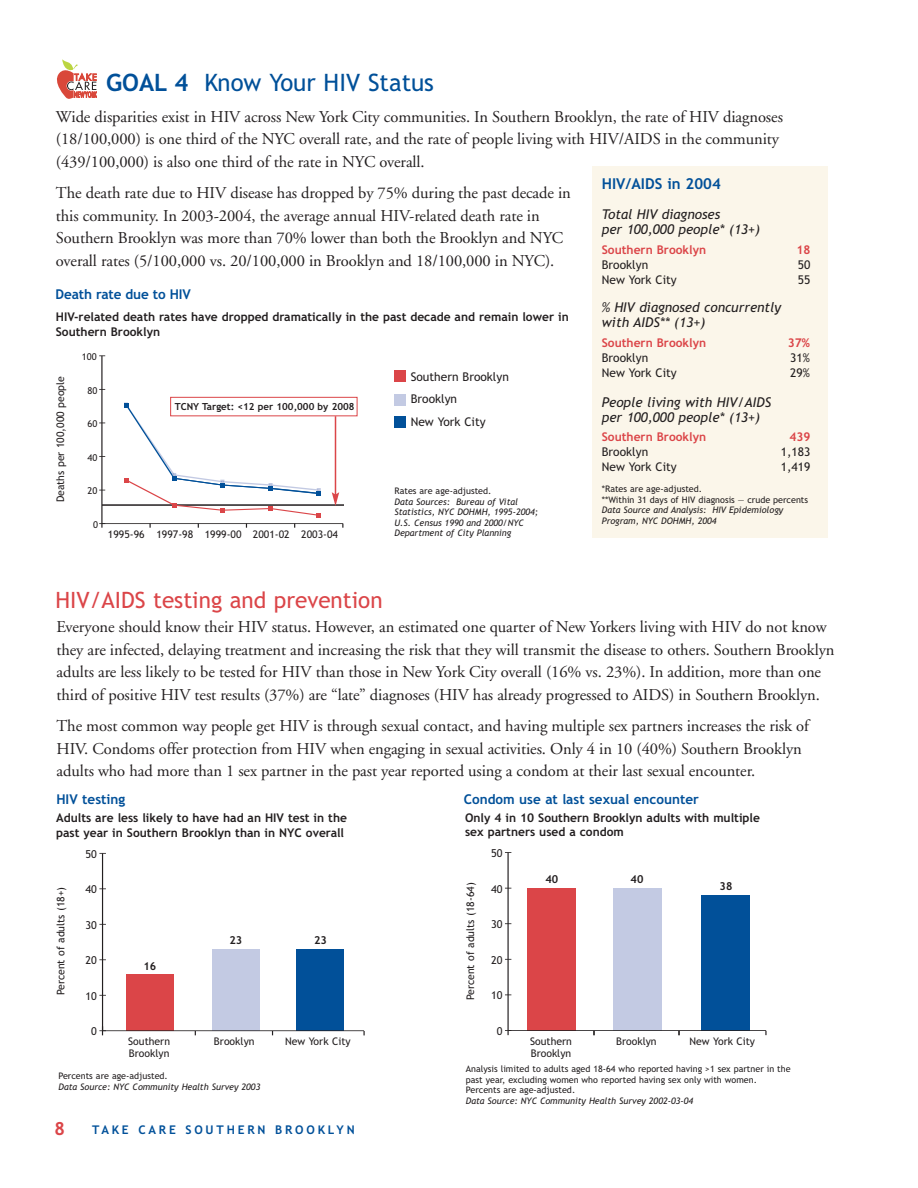
<style>
.page{position:relative;width:918px;height:1188px;background:#fff}
.page>*{position:absolute;margin:0;border:0;box-sizing:border-box;transform-origin:0 0}
.t1{font:24px "Trebuchet MS";color:#015099}
.t2{font:22.5px "Trebuchet MS";color:#db4548}
.t3{font:700 18px "Trebuchet MSPS";color:#db4548}
.t4{font:16.5px/22.5px "Adobe Garamond";letter-spacing:-.005em;color:#231f20}
.t5{font:700 15px "Trebuchet MSPS";color:#015099}
.t6{font:italic 13.5px/15px "Trebuchet MSPS";color:#231f20}
.t7{font:700 13.5px "Trebuchet MSPS";color:#015099}
.t8{font:700 12px/15px "Trebuchet MSPS";color:#231f20}
.t9{font:12px/22.5px "Trebuchet MS";color:#231f20}
.t10{font:700 12px "Trebuchet MSPS";color:#db4548}
.t11{font:700 12px "Trebuchet MSPS";letter-spacing:.235em;color:#015099}
.t12{font:10.95px "Trebuchet MS";color:#231f20}
.t13{font:700 10.95px "Trebuchet MS";color:#231f20}
.t14{font:10.5px/12.6px "Trebuchet MS";color:#231f20}
.t15{font:700 9.75px "Trebuchet MSPS";color:#231f20}
.t16{font:9.45px "Trebuchet MS";color:#231f20}
.t17{font:9px/10.5px "Trebuchet MS";color:#231f20}
.t18{font:italic 9px/10.5px "Trebuchet MSPS";color:#231f20}
.s1{font-family:"Trebuchet MSPS";font-weight:700}
</style>
<div class="page">
<hr style="left:102px;top:504px;width:242px;height:2px;background:#231f20">
<div style="left:593px;top:166px;width:235px;height:372px;background:#fbf6ea"></div>
<div style="left:701px;top:895px;width:48px;height:135px;background:#015099"></div>
<div style="left:613px;top:888px;width:48px;height:142px;background:#c3cae3"></div>
<div style="left:528px;top:888px;width:48px;height:142px;background:#db4548"></div>
<hr style="left:508px;top:1030px;width:258px;height:1px;background:#231f20">
<hr style="left:508px;top:853px;width:1px;height:177px;background:#231f20">
<div style="left:296px;top:949px;width:47px;height:82px;background:#015099"></div>
<div style="left:212px;top:949px;width:47px;height:82px;background:#c3cae3"></div>
<div style="left:127px;top:974px;width:47px;height:57px;background:#db4548"></div>
<hr style="left:103px;top:1030px;width:261px;height:1px;background:#231f20">
<hr style="left:102px;top:853px;width:1px;height:178px;background:#231f20">
<svg style="left:99px;top:1026px;width:7px;height:9px"></svg>
<hr style="left:102px;top:523px;width:241px;height:1px;background:#231f20">
<hr style="left:102px;top:356px;width:1px;height:168px;background:#231f20">
<svg style="left:99px;top:523px;width:6px;height:5px"></svg>
<svg style="left:124px;top:402px;width:197px;height:115px"></svg>
<div style="left:170px;top:397px;width:187px;height:19px;border:1px solid #db4548"></div>
<hr style="left:335px;top:416px;width:1px;height:79px;background:#db4548">
<svg style="left:332px;top:492px;width:7px;height:14px"></svg>
<div style="left:394px;top:370px;width:12px;height:11px;background:#db4548"></div>
<div style="left:394px;top:416px;width:12px;height:12px;background:#015099"></div>
<div style="left:394px;top:394px;width:12px;height:11px;background:#c3cae3"></div>
<svg style="left:57px;top:59px;width:40px;height:40px"></svg>
<h1 class="t1" style="left:106px;top:69px;width:329px"><span class="s1">GOAL 4</span> Know Your HIV Status</h1>
<p class="t4" style="left:56px;top:107px;width:729px">Wide disparities exist in HIV across New York City communities. In Southern Brooklyn, the rate of HIV diagnoses (18/100,000) is one third of the NYC overall rate, and the rate of people living with HIV/AIDS in the community (439/100,000) is also one third of the rate in NYC overall.</p>
<p class="t4" style="left:56px;top:183px;width:517px">The death rate due to HIV disease has dropped by 75% during the past decade in this community. In 2003-2004, the average annual HIV-related death rate in Southern Brooklyn was more than 70% lower than both the Brooklyn and NYC overall rates (5/100,000 vs. 20/100,000 in Brooklyn and 18/100,000 in NYC).</p>
<p class="t5" style="left:602px;top:179px;width:120px">HIV/AIDS in 2004</p>
<p class="t6" style="left:602px;top:209px;width:160px">Total HIV diagnoses<br>per 100,000 people* (13+)</p>
<p class="t10" style="left:602px;top:245px;width:106px">Southern Brooklyn</p>
<p class="t10" style="left:796px;top:245px;width:16px">18</p>
<p class="t9" style="left:602px;top:254px;width:48px">Brooklyn</p>
<p class="t9" style="left:798px;top:254px;width:14px">50</p>
<p class="t9" style="left:602px;top:269px;width:76px">New York City</p>
<p class="t9" style="left:798px;top:269px;width:14px">55</p>
<p class="t6" style="left:602px;top:302px;width:181px">% HIV diagnosed concurrently with AIDS** (13+)</p>
<p class="t10" style="left:602px;top:338px;width:106px">Southern Brooklyn</p>
<p class="t10" style="left:788px;top:338px;width:24px">37%</p>
<p class="t9" style="left:602px;top:347px;width:48px">Brooklyn</p>
<p class="t9" style="left:790px;top:347px;width:21px">31%</p>
<p class="t9" style="left:602px;top:362px;width:76px">New York City</p>
<p class="t9" style="left:790px;top:362px;width:21px">29%</p>
<p class="t6" style="left:602px;top:396px;width:171px">People living with HIV/AIDS per 100,000 people* (13+)</p>
<p class="t10" style="left:602px;top:433px;width:106px">Southern Brooklyn</p>
<p class="t10" style="left:789px;top:433px;width:23px">439</p>
<p class="t9" style="left:602px;top:441px;width:48px">Brooklyn</p>
<p class="t9" style="left:781px;top:441px;width:31px">1,183</p>
<p class="t9" style="left:602px;top:456px;width:76px">New York City</p>
<p class="t9" style="left:781px;top:456px;width:31px">1,419</p>
<p class="t17" style="left:602px;top:484px;width:208px">*Rates are age-adjusted.<br>**Within 31 days of HIV diagnosis — crude percents</p>
<p class="t18" style="left:602px;top:506px;width:183px">Data Source and Analysis: HIV Epidemiology<br>Program, NYC DOHMH, 2004</p>
<p class="t7" style="left:55px;top:289px;width:137px">Death rate due to HIV</p>
<p class="t8" style="left:56px;top:310px;width:515px">HIV-related death rates have dropped dramatically in the past decade and remain lower in<br>Southern Brooklyn</p>
<p class="t16" style="left:87px;top:351px;width:11px">00</p>
<p class="t9" style="left:411px;top:365px;width:100px">Southern Brooklyn<br>Brooklyn<br>New York City</p>
<p class="t14" style="left:54px;top:502px;width:128px;rotate:-90deg">Deaths per 100,000 people</p>
<p class="t16" style="left:88px;top:385px;width:11px">80</p>
<p class="t15" style="left:175px;top:403px;width:181px">TCNY Target: &lt;12 per 100,000 by 2008</p>
<p class="t16" style="left:88px;top:418px;width:11px">60</p>
<p class="t16" style="left:88px;top:452px;width:11px">40</p>
<p class="t16" style="left:88px;top:486px;width:11px">20</p>
<p class="t17" style="left:394px;top:486px;width:99px">Rates are age-adjusted.</p>
<p class="t18" style="left:394px;top:497px;width:145px">Data Sources: Bureau of Vital<br>Statistics, NYC DOHMH, 1995-2004;<br>U.S. Census 1990 and 2000/NYC<br>Department of City Planning</p>
<p class="t16" style="left:93px;top:519px;width:6px">0</p>
<p class="t14" style="left:108px;top:528px;width:232px">1995-96 1997-98 1999-00 2001-02 2003-04</p>
<h2 class="t2" style="left:56px;top:587px;width:329px">HIV/AIDS testing and prevention</h2>
<p class="t4" style="left:56px;top:617px;width:780px">Everyone should know their HIV status. However, an estimated one quarter of New Yorkers living with HIV do not know they are infected, delaying treatment and increasing the risk that they will transmit the disease to others. Southern Brooklyn adults are less likely to be tested for HIV than those in New York City overall (16% vs. 23%). In addition, more than one third of positive HIV test results (37%) are “late” diagnoses (HIV has already progressed to AIDS) in Southern Brooklyn.</p>
<p class="t4" style="left:56px;top:716px;width:754px">The most common way people get HIV is through sexual contact, and having multiple sex partners increases the risk of<br>HIV. Condoms offer protection from HIV when engaging in sexual activities. Only 4 in 10 (40%) Southern Brooklyn adults who had more than 1 sex partner in the past year reported using a condom at their last sexual encounter.</p>
<p class="t7" style="left:56px;top:795px;width:70px">HIV testing</p>
<p class="t7" style="left:464px;top:795px;width:237px">Condom use at last sexual encounter</p>
<p class="t8" style="left:56px;top:811px;width:292px">Adults are less likely to have had an HIV test in the past year in Southern Brooklyn than in NYC overall</p>
<p class="t8" style="left:465px;top:812px;width:296px;line-height:14.4px">Only 4 in 10 Southern Brooklyn adults with multiple sex partners used a condom</p>
<p class="t14" style="left:55px;top:995px;width:110px;rotate:-90deg">Percent of adults (18+)</p>
<p class="t12" style="left:85px;top:848px;width:13px">50</p>
<p class="t12" style="left:85px;top:883px;width:13px">40</p>
<p class="t12" style="left:85px;top:919px;width:13px">30</p>
<p class="t12" style="left:85px;top:954px;width:13px">20</p>
<p class="t12" style="left:85px;top:990px;width:13px">10</p>
<p class="t12" style="left:91px;top:1025px;width:7px">0</p>
<p class="t13" style="left:144px;top:960px;width:14px">16</p>
<p class="t13" style="left:229px;top:934px;width:14px">23</p>
<p class="t13" style="left:314px;top:934px;width:14px">23</p>
<p class="t14" style="left:128px;top:1035px;width:43px">Southern<br>Brooklyn</p>
<p class="t14" style="left:214px;top:1035px;width:42px">Brooklyn</p>
<p class="t14" style="left:285px;top:1035px;width:67px">New York City</p>
<p class="t17" style="left:58px;top:1071px;width:111px">Percents are age-adjusted.</p>
<p class="t18" style="left:58px;top:1082px;width:203px">Data Source: NYC Community Health Survey 2003</p>
<p class="t3" style="left:54px;top:1122px;width:12px">8</p>
<p class="t11" style="left:92px;top:1126px;width:264px">TAKE CARE SOUTHERN BROOKLYN</p>
<p class="t14" style="left:464px;top:1000px;width:120px;rotate:-90deg">Percent of adults (18-64)</p>
<p class="t12" style="left:491px;top:847px;width:13px">50</p>
<p class="t12" style="left:491px;top:883px;width:13px">40</p>
<p class="t12" style="left:491px;top:918px;width:13px">30</p>
<p class="t12" style="left:491px;top:954px;width:13px">20</p>
<p class="t12" style="left:491px;top:989px;width:13px">10</p>
<p class="t12" style="left:497px;top:1025px;width:7px">0</p>
<p class="t13" style="left:545px;top:872px;width:14px">40</p>
<p class="t13" style="left:631px;top:872px;width:14px">40</p>
<p class="t13" style="left:720px;top:880px;width:14px">38</p>
<p class="t14" style="left:530px;top:1035px;width:43px">Southern<br>Brooklyn</p>
<p class="t14" style="left:616px;top:1035px;width:42px">Brooklyn</p>
<p class="t14" style="left:690px;top:1035px;width:67px">New York City</p>
<p class="t17" style="left:466px;top:1064px;width:326px">Analysis limited to adults aged 18-64 who reported having &gt;1 sex partner in the past year, excluding women who reported having sex only with women.<br>Percents are age-adjusted.</p>
<p class="t18" style="left:466px;top:1096px;width:229px">Data Source: NYC Community Health Survey 2002-03-04</p>
</div>
